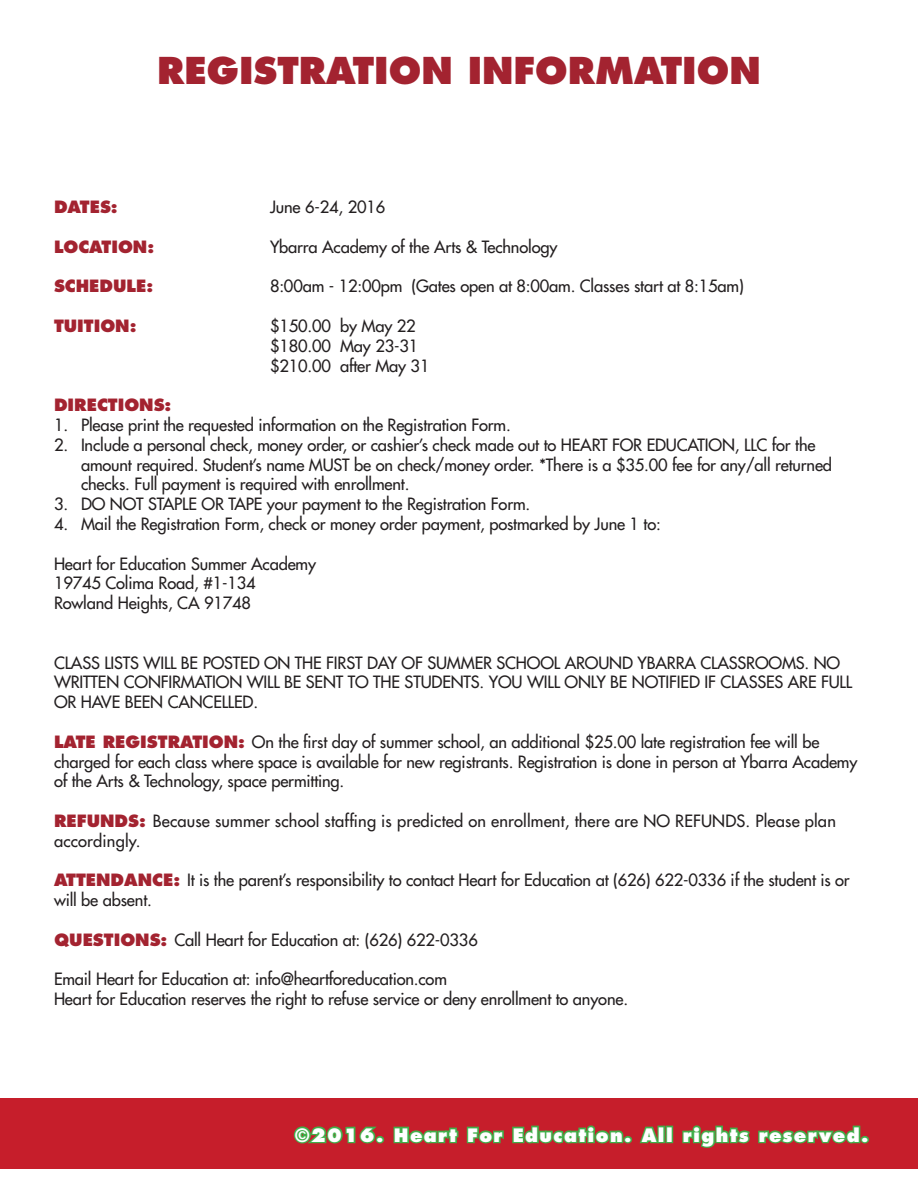
<style>
.page{position:relative;width:918px;height:1188px;background:#fff}
.page>*{position:absolute;margin:0;border:0;box-sizing:border-box;transform-origin:0 0}
.t1{font:800 36px "Futura Std";color:#a32330}
.t2{font:800 18px "Futura Std";letter-spacing:.075em;color:#fff}
.t3{font:500 16.5px/19.8px "Futura Std";letter-spacing:-.01em;color:#231f20}
.t4{font:500 16.5px/19.8px "Futura Std";letter-spacing:.01em;color:#231f20}
.t5{font:800 16.5px "Futura Std";color:#a32330}
.s1{font-weight:800;color:#a32330}
</style>
<div class="page">
<div style="left:0;top:1098px;width:918px;height:71px;background:#c61e2b"></div>
<svg style="left:293px;top:1126px;width:88px;height:18px"></svg>
<div style="left:376px;top:1136px;width:8px;height:7px;border:3px solid #40ae49;border-radius:50%"></div>
<svg style="left:393px;top:1126px;width:111px;height:18px"></svg>
<svg style="left:512px;top:1125px;width:113px;height:19px"></svg>
<div style="left:624px;top:1136px;width:8px;height:7px;border:3px solid #40ae49;border-radius:50%"></div>
<svg style="left:639px;top:1125px;width:22px;height:19px"></svg>
<div style="left:658px;top:1126px;width:7px;height:17px;border:3px solid #40ae49"></div>
<div style="left:666px;top:1126px;width:7px;height:17px;border:3px solid #40ae49"></div>
<svg style="left:682px;top:1125px;width:180px;height:23px"></svg>
<div style="left:861px;top:1136px;width:8px;height:7px;border:3px solid #40ae49;border-radius:50%"></div>
<p class="t1" style="left:157px;top:47px;width:605px">REGISTRATION INFORMATION</p>
<p class="t5" style="left:54px;top:197px;width:65px">DATES:</p>
<p class="t3" style="left:270px;top:197px;width:117px">June 6-24, 2016</p>
<p class="t5" style="left:54px;top:236px;width:102px">LOCATION:</p>
<p class="t3" style="left:270px;top:237px;width:289px">Ybarra Academy of the Arts &amp; Technology</p>
<p class="t5" style="left:54px;top:276px;width:101px">SCHEDULE:</p>
<p class="t3" style="left:270px;top:276px;width:475px">8:00am - 12:00pm (Gates open at 8:00am. Classes start at 8:15am)</p>
<p class="t5" style="left:54px;top:315px;width:84px">TUITION:</p>
<p class="t3" style="left:270px;top:316px;width:147px">$150.00 by May 22</p>
<p class="t3" style="left:270px;top:336px;width:150px">$180.00 May 23-31</p>
<p class="t3" style="left:270px;top:356px;width:161px">$210.00 after May 31</p>
<p class="t5" style="left:54px;top:395px;width:119px">DIRECTIONS:</p>
<p class="t3" style="left:54px;top:415px;width:458px">1. Please print the requested information on the Registration Form.</p>
<p class="t3" style="left:81px;top:435px;width:753px;text-indent:-27px">2. Include a personal check, money order, or cashier’s check made out to HEART FOR EDUCATION, LLC for the amount required. Student’s name MUST be on check/money order. *There is a $35.00 fee for any/all returned checks. Full payment is required with enrollment.</p>
<p class="t3" style="left:54px;top:494px;width:478px">3. DO NOT STAPLE OR TAPE your payment to the Registration Form.</p>
<p class="t3" style="left:54px;top:514px;width:608px">4. Mail the Registration Form, check or money order payment, postmarked by June 1 to:</p>
<p class="t3" style="left:54px;top:554px;width:264px">Heart for Education Summer Academy</p>
<p class="t3" style="left:54px;top:573px;width:203px">19745 Colima Road, #1-134</p>
<p class="t3" style="left:54px;top:593px;width:199px">Rowland Heights, CA 91748</p>
<p class="t3" style="left:54px;top:653px;width:800px">CLASS LISTS WILL BE POSTED ON THE FIRST DAY OF SUMMER SCHOOL AROUND YBARRA CLASSROOMS. NO<br>WRITTEN CONFIRMATION WILL BE SENT TO THE STUDENTS. YOU WILL ONLY BE NOTIFIED IF CLASSES ARE FULL<br>OR HAVE BEEN CANCELLED.</p>
<p class="t3" style="left:54px;top:732px;width:805px"><span class="s1">LATE REGISTRATION:</span> On the first day of summer school, an additional $25.00 late registration fee will be charged for each class where space is available for new registrants. Registration is done in person at Ybarra Academy of the Arts &amp; Technology, space permitting.</p>
<p class="t4" style="left:54px;top:811px;width:783px"><span class="s1">REFUNDS:</span> Because summer school staffing is predicted on enrollment, there are NO REFUNDS. Please plan accordingly.</p>
<p class="t3" style="left:54px;top:870px;width:797px"><span class="s1">ATTENDANCE:</span> It is the parent’s responsibility to contact Heart for Education at (626) 622-0336 if the student is or will be absent.</p>
<p class="t3" style="left:54px;top:930px;width:425px"><span class="s1">QUESTIONS:</span> Call Heart for Education at: (626) 622-0336</p>
<p class="t3" style="left:54px;top:969px;width:395px">Email Heart for Education at: info@heartforeducation.com</p>
<p class="t3" style="left:54px;top:989px;width:576px">Heart for Education reserves the right to refuse service or deny enrollment to anyone.</p>
<p class="t2" style="left:295px;top:1124px;width:575px">©2016. Heart For Education. All rights reserved.</p>
</div>
